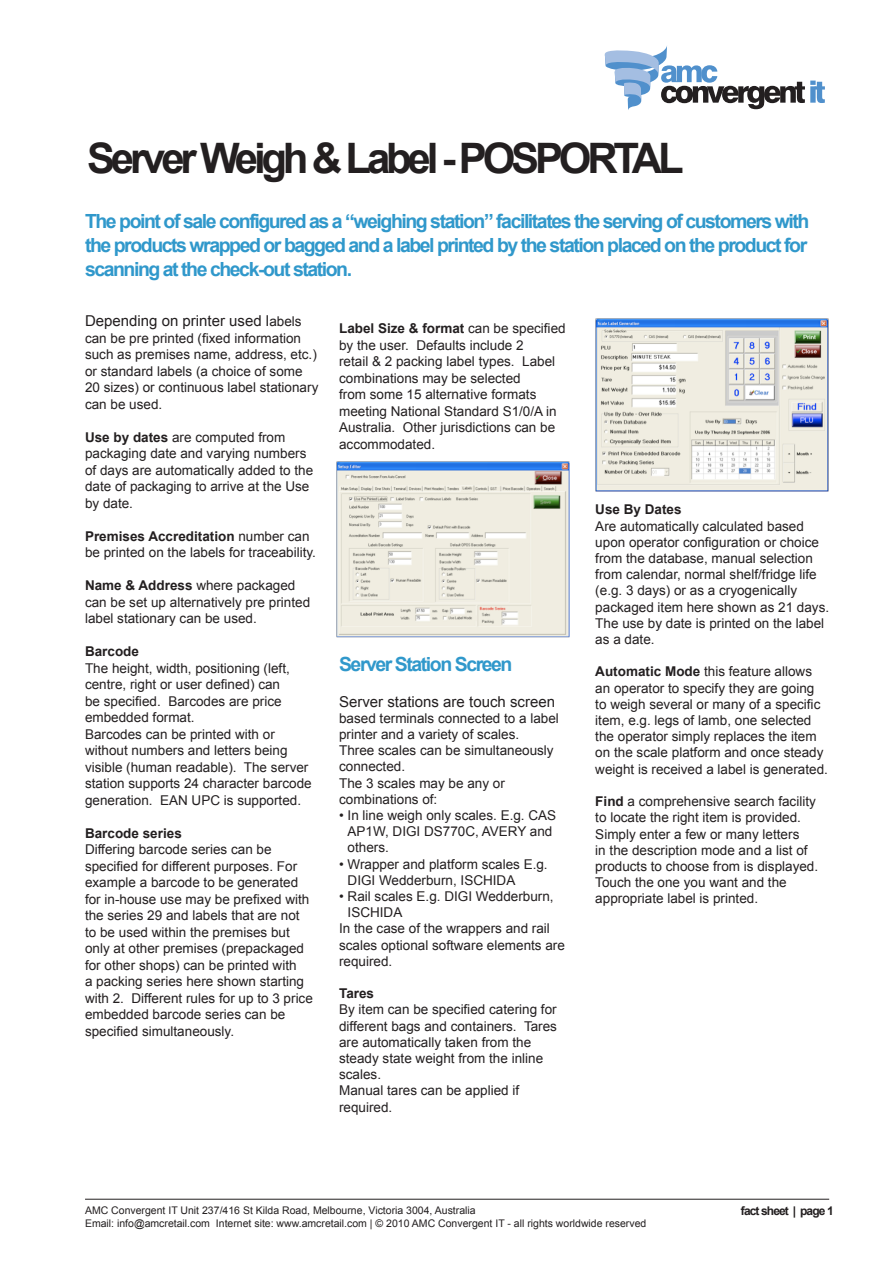
<style>
.page{position:relative;width:893px;height:1263px;background:#fff}
.page>*{position:absolute;margin:0;border:0;box-sizing:border-box;transform-origin:0 0}
.t1{font:700 42px "Arial";letter-spacing:-.1em;color:#231f20}
.t2{font:700 19.5px/24px "Arial";letter-spacing:-.075em;color:#3098cb;text-align:justify}
.t3{font:15px "Arial";color:#231f20}
.t4{font:13.5px/16.5px "Arial";color:#231f20}
.t5{font:700 13.5px "Arial";color:#231f20}
.t6{font:700 12px "Arial";letter-spacing:-.075em;color:#231f20}
.t7{font:10.5px "Arial";color:#231f20}
.s1{font-size:13.5px}
.s2{font-weight:700}
</style>
<div class="page">
<svg style="left:605px;top:46px;width:220px;height:64px"></svg>
<hr style="left:85px;top:1199px;width:744px;height:1px;background:#231f20">
<img style="left:337px;top:462px;width:232px;height:175px">
<img style="left:596px;top:318px;width:233px;height:173px">
<p class="t1" style="left:87px;top:130px;width:598px">Server Weigh &amp; Label - POSPORTAL</p>
<p class="t2" style="left:85px;top:210px;width:726px">The point of sale configured as a “weighing station” facilitates the serving of customers with the products wrapped or bagged and a label printed by the station placed on the product for scanning at the check-out station.</p>
<p class="t3" style="left:85px;top:311px;width:218px">Depending on printer used l<span class="s1">abels</span></p>
<p class="t4" style="left:85px;top:330px;width:235px">can be pre printed (fixed information such as premises name, address, etc.) or standard labels (a choice of some<br>20 sizes) or continuous label stationary can be used.</p>
<p class="t4" style="left:85px;top:429px;width:230px"><span class="s2">Use by dates</span> are computed from packaging date and varying numbers of days are automatically added to the date of packaging to arrive at the Use by date.</p>
<p class="t4" style="left:85px;top:528px;width:232px"><span class="s2">Premises Accreditation</span> number can be printed on the labels for traceability.</p>
<p class="t4" style="left:85px;top:577px;width:227px"><span class="s2">Name &amp; Address</span> where packaged can be set up alternatively pre printed label stationary can be used.</p>
<p class="t5" style="left:85px;top:643px;width:56px">Barcode</p>
<p class="t4" style="left:85px;top:660px;width:206px">The height, width, positioning (left, centre, right or user defined) can be specified. Barcodes are price embedded format.</p>
<p class="t4" style="left:85px;top:726px;width:228px">Barcodes can be printed with or without numbers and letters being visible (human readable). The server station supports 24 character barcode generation. EAN UPC is supported.</p>
<p class="t5" style="left:85px;top:824px;width:98px">Barcode series</p>
<p class="t4" style="left:85px;top:841px;width:229px">Differing barcode series can be specified for different purposes. For example a barcode to be generated for in-house use may be prefixed with the series 29 and labels that are not to be used within the premises but only at other premises (prepackaged for other shops) can be printed with<br>a packing series here shown starting with 2. Different rules for up to 3 price embedded barcode series can be specified simultaneously.</p>
<p class="t4" style="left:339px;top:320px;width:228px"><span class="s2">Label Size &amp; format</span> can be specified by the user. Defaults include 2<br>retail &amp; 2 packing label types. Label combinations may be selected<br>from some 15 alternative formats meeting National Standard S1/0/A in<br>Australia. Other jurisdictions can be accommodated.</p>
<p class="t2" style="left:339px;top:652px;width:175px">Server Station Screen</p>
<p class="t3" style="left:339px;top:691px;width:217px">Server stations are touch screen</p>
<p class="t4" style="left:339px;top:710px;width:221px">based terminals connected to a label printer and a variety of scales.</p>
<p class="t4" style="left:339px;top:742px;width:216px">Three scales can be simultaneously connected.</p>
<p class="t4" style="left:339px;top:775px;width:167px">The 3 scales may be any or combinations of:</p>
<p class="t4" style="left:348px;top:807px;width:210px;text-indent:-9px">• In line weigh only scales. E.g. CAS<br>AP1W, DIGI DS770C, AVERY and others.</p>
<p class="t4" style="left:348px;top:856px;width:202px;text-indent:-9px">• Wrapper and platform scales E.g.<br>DIGI Wedderburn, ISCHIDA</p>
<p class="t4" style="left:348px;top:888px;width:208px;text-indent:-9px">• Rail scales E.g. DIGI Wedderburn,<br>ISCHIDA</p>
<p class="t4" style="left:339px;top:921px;width:227px">In the case of the wrappers and rail scales optional software elements are required.</p>
<p class="t5" style="left:339px;top:984px;width:37px">Tares</p>
<p class="t4" style="left:339px;top:1002px;width:219px">By item can be specified catering for different bags and containers. Tares are automatically taken from the steady state weight from the inline scales.</p>
<p class="t4" style="left:339px;top:1083px;width:182px">Manual tares can be applied if required.</p>
<p class="t5" style="left:595px;top:501px;width:88px">Use By Dates</p>
<p class="t4" style="left:595px;top:518px;width:235px">Are automatically calculated based upon operator configuration or choice from the database, manual selection from calendar, normal shelf/fridge life (e.g. 3 days) or as a cryogenically packaged item here shown as 21 days.<br>The use by date is printed on the label as a date.</p>
<p class="t4" style="left:595px;top:664px;width:234px"><span class="s2">Automatic Mode</span> this feature allows an operator to specify they are going to weigh several or many of a specific item, e.g. legs of lamb, one selected the operator simply replaces the item on the scale platform and once steady weight is received a label is generated.</p>
<p class="t4" style="left:595px;top:793px;width:224px"><span class="s2">Find</span> a comprehensive search facility to locate the right item is provided.<br>Simply enter a few or many letters<br>in the description mode and a list of products to choose from is displayed.<br>Touch the one you want and the appropriate label is printed.</p>
<p class="t7" style="left:85px;top:1204px;width:392px">AMC Convergent IT Unit 237/416 St Kilda Road, Melbourne, Victoria 3004, Australia</p>
<p class="t6" style="left:741px;top:1203px;width:94px">fact sheet | page 1</p>
<p class="t7" style="left:85px;top:1216px;width:563px">Email: info@amcretail.com Internet site: www.amcretail.com | © 2010 AMC Convergent IT - all rights worldwide reserved</p>
</div>
